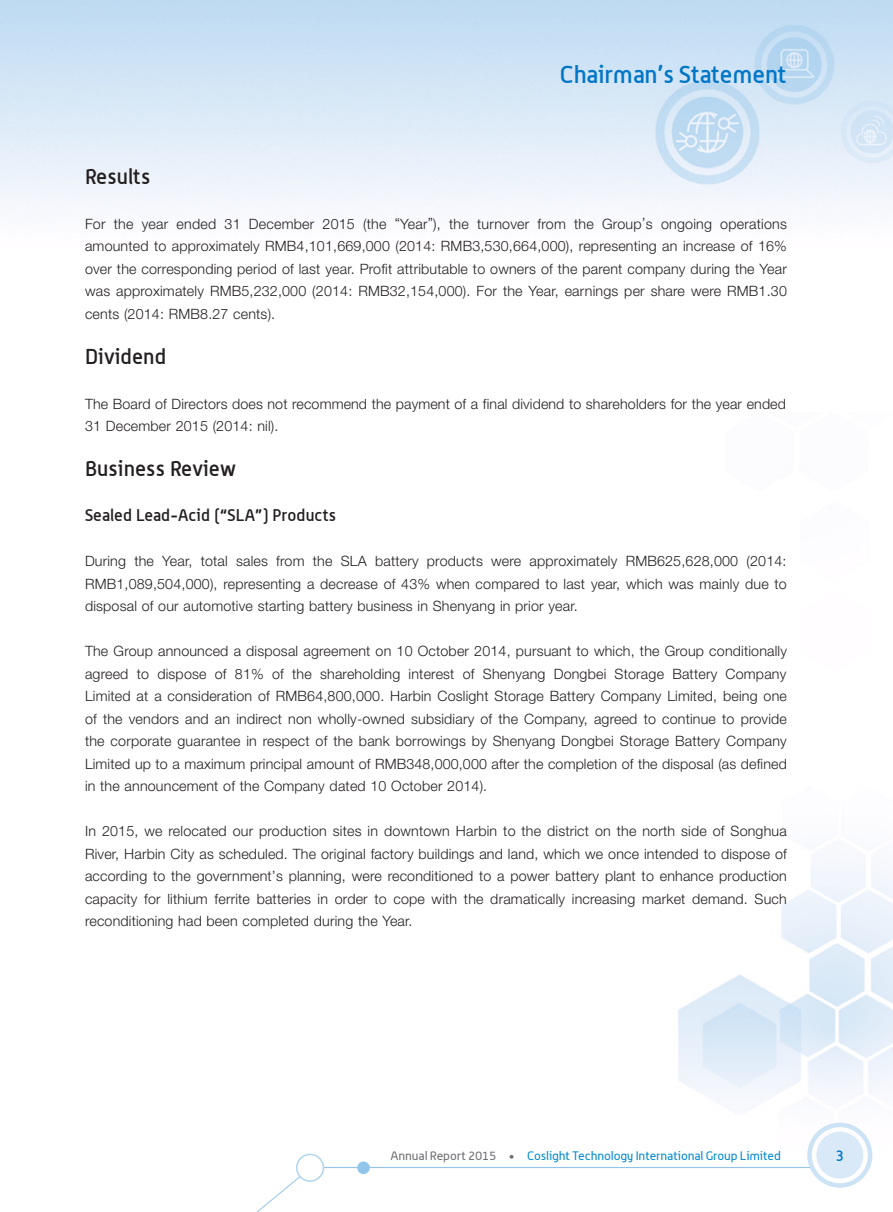
<style>
.page{position:relative;width:893px;height:1212px;background:#fff}
.page>*{position:absolute;margin:0;border:0;box-sizing:border-box;transform-origin:0 0}
.t1{font:500 24px "Alwyn";letter-spacing:-.005em;color:#0076c7}
.Heading_1{font:500 21px "Alwyn";letter-spacing:.005em;color:#231f20}
.Heading_2{font:500 16.5px "Alwyn";letter-spacing:.005em;color:#231f20}
.t2{font:500 15px "Alwyn";color:#0076c7}
.Body_Text{font:300 14.25px/22.5px "Helvetica Neue LT Std";letter-spacing:.015em;color:#231f20;text-align:justify}
.t3{font:12px "Alwyn";letter-spacing:-.01em;color:#0089d0;scale:1.05 1}
.s1{color:#6c6d70}
</style>
<div class="page">
<img style="left:678px;top:852px;width:215px;height:335px">
<img style="left:0;top:0;width:893px;height:214px">
<hr style="left:324px;top:1167px;width:487px;height:1px;background:#92c5ea">
<svg style="left:256px;top:1175px;width:45px;height:37px"></svg>
<div style="left:357px;top:1161px;width:13px;height:13px;background:#92c5ea;border-radius:50%"></div>
<div style="left:296px;top:1154px;width:28px;height:28px;border:2px solid #afd4ef;border-radius:50%"></div>
<div style="left:816px;top:1132px;width:47px;height:46px;background:#dae9f7;border-radius:50%"></div>
<div style="left:807px;top:1122px;width:65px;height:66px;border:4px solid #cce2f5;border-radius:50%"></div>
<p class="t1" style="left:560px;top:60px;width:228px">Chairman’s Statement</p>
<p class="Heading_1" style="left:85px;top:164px;width:67px">Results</p>
<p class="Body_Text" style="left:85px;top:212px;width:703px">For the year ended 31 December 2015 (the “Year”), the turnover from the Group’s ongoing operations amounted to approximately RMB4,101,669,000 (2014: RMB3,530,664,000), representing an increase of 16% over the corresponding period of last year. Profit attributable to owners of the parent company during the Year was approximately RMB5,232,000 (2014: RMB32,154,000). For the Year, earnings per share were RMB1.30 cents (2014: RMB8.27 cents).</p>
<p class="Heading_1" style="left:85px;top:344px;width:83px">Dividend</p>
<p class="Body_Text" style="left:85px;top:392px;width:702px">The Board of Directors does not recommend the payment of a final dividend to shareholders for the year ended<br>31 December 2015 (2014: nil).</p>
<p class="Heading_1" style="left:85px;top:456px;width:153px">Business Review</p>
<p class="Heading_2" style="left:85px;top:505px;width:252px">Sealed Lead-Acid (“SLA”) Products</p>
<p class="Body_Text" style="left:85px;top:550px;width:703px">During the Year, total sales from the SLA battery products were approximately RMB625,628,000 (2014:<br>RMB1,089,504,000), representing a decrease of 43% when compared to last year, which was mainly due to disposal of our automotive starting battery business in Shenyang in prior year.</p>
<p class="Body_Text" style="left:85px;top:640px;width:703px">The Group announced a disposal agreement on 10 October 2014, pursuant to which, the Group conditionally agreed to dispose of 81% of the shareholding interest of Shenyang Dongbei Storage Battery Company Limited at a consideration of RMB64,800,000. Harbin Coslight Storage Battery Company Limited, being one of the vendors and an indirect non wholly-owned subsidiary of the Company, agreed to continue to provide the corporate guarantee in respect of the bank borrowings by Shenyang Dongbei Storage Battery Company Limited up to a maximum principal amount of RMB348,000,000 after the completion of the disposal (as defined in the announcement of the Company dated 10 October 2014).</p>
<p class="Body_Text" style="left:85px;top:820px;width:703px">In 2015, we relocated our production sites in downtown Harbin to the district on the north side of Songhua River, Harbin City as scheduled. The original factory buildings and land, which we once intended to dispose of according to the government’s planning, were reconditioned to a power battery plant to enhance production capacity for lithium ferrite batteries in order to cope with the dramatically increasing market demand. Such reconditioning had been completed during the Year.</p>
<p class="t3" style="left:391px;top:1148px;width:373px"><span class="s1">Annual Report 2015 •</span> Coslight Technology International Group Limited</p>
<p class="t2" style="left:835px;top:1146px;width:10px">3</p>
</div>
